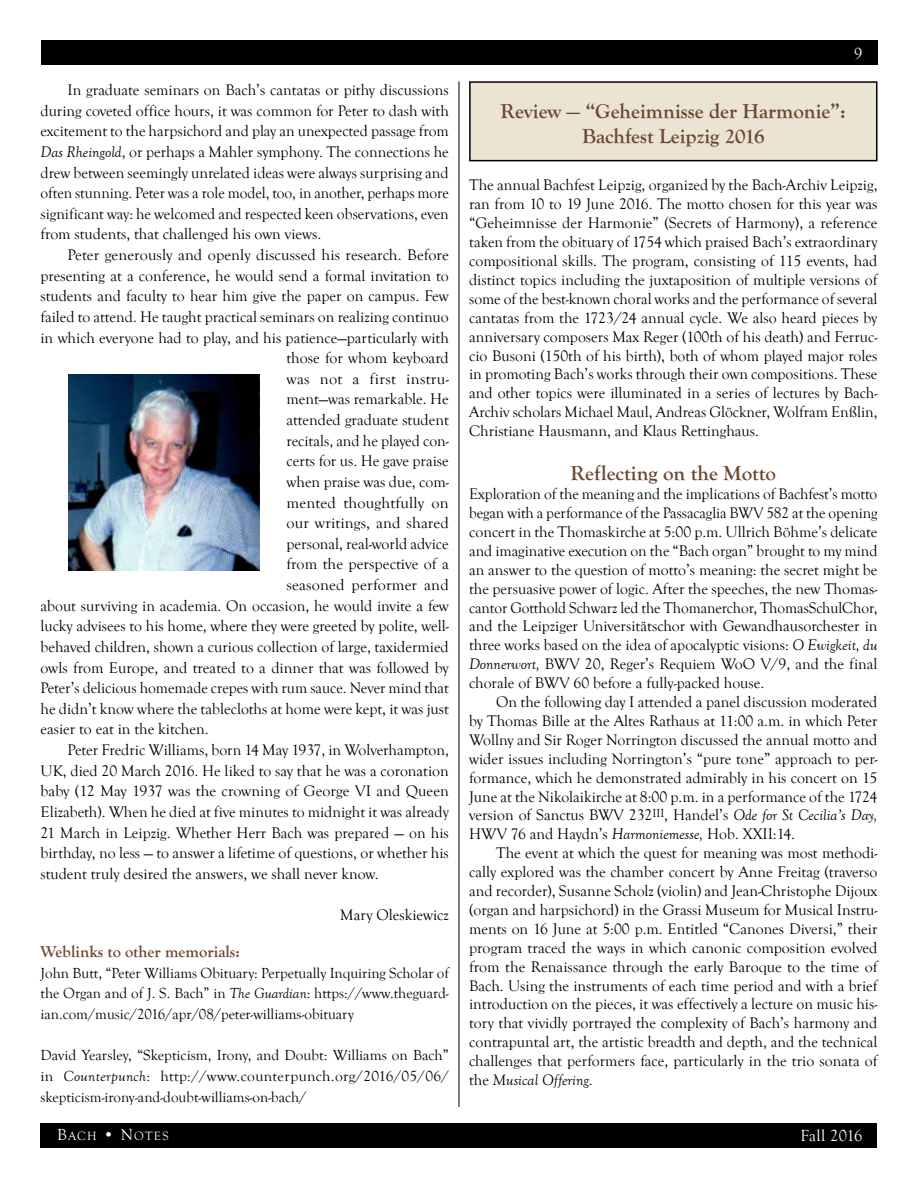
<style>
.page{position:relative;width:918px;height:1188px;background:#fff}
.page>*{position:absolute;margin:0;border:0;box-sizing:border-box;transform-origin:0 0}
.t1{font:700 21px/25.2px "Goudy Old Style T";color:#6b4730;text-align:center}
.t2{font:700 16.5px "Goudy Old Style T";color:#6b4730}
.t3{font:16.5px "Goudy Old Style T";letter-spacing:.015em;color:#fff}
.t4{font:15.75px/18.9px "Goudy Old Style T";color:#000;text-align:justify}
.t5{font:15.75px "Goudy Old Style T";letter-spacing:.02em;color:#000}
.t6{font:15px/20.7px "Goudy Old Style T";color:#000;text-align:justify}
.t7{font:12.3px "Goudy Old Style T";letter-spacing:.1em;color:#fff}
.s1{font-style:italic}
.s2{font-size:16.5px}
</style>
<div class="page">
<div style="left:40px;top:1123px;width:838px;height:25px;background:#000"></div>
<div style="left:41px;top:40px;width:837px;height:25px;background:#000"></div>
<hr style="left:459px;top:81px;width:1px;height:1026px;background:#000">
<div style="left:470px;top:82px;width:407px;height:79px;background:#ebe4d2"></div>
<div style="left:469px;top:81px;width:409px;height:80px;border:2px solid #000"></div>
<img style="left:68px;top:374px;width:191px;height:196px">
<p class="t4" style="left:41px;top:80px;width:410px;line-height:20.7px;text-indent:27px">In graduate seminars on Bach’s cantatas or pithy discussions during coveted office hours, it was common for Peter to dash with excitement to the harpsichord and play an unexpected passage from <span class="s1">Das Rheingold</span>, or perhaps a Mahler symphony. The connections he drew between seemingly unrelated ideas were always surprising and often stunning. Peter was a role model, too, in another, perhaps more significant way: he welcomed and respected keen observations, even from students, that challenged his own views.</p>
<p class="t4" style="left:68px;top:246px;width:383px">Peter generously and openly discussed his research. Before</p>
<p class="t4" style="left:41px;top:266px;width:410px">presenting at a conference, he would send a formal invitation to</p>
<p class="t4" style="left:41px;top:287px;width:410px">students and faculty to hear him give the paper on campus. Few</p>
<p class="t4" style="left:41px;top:308px;width:410px">failed to attend. He taught practical seminars on realizing continuo</p>
<p class="t4" style="left:41px;top:328px;width:410px">in which everyone had to play, and his patience—particularly with</p>
<p class="t4" style="left:286px;top:349px;width:164px">those for whom keyboard</p>
<p class="t5" style="left:286px;top:370px;width:164px">was not a first instru-</p>
<p class="t4" style="left:286px;top:390px;width:164px">ment—was remarkable. He</p>
<p class="t4" style="left:286px;top:411px;width:164px">attended graduate student</p>
<p class="t4" style="left:286px;top:431px;width:164px">recitals, and he played con-</p>
<p class="t4" style="left:286px;top:452px;width:164px">certs for us. He gave praise</p>
<p class="t4" style="left:286px;top:473px;width:164px">when praise was due, com-</p>
<p class="t4" style="left:286px;top:493px;width:164px">mented thoughtfully on</p>
<p class="t4" style="left:286px;top:514px;width:164px">our writings, and shared</p>
<p class="t4" style="left:286px;top:535px;width:164px">personal, real-world advice</p>
<p class="t4" style="left:286px;top:555px;width:164px">from the perspective of a</p>
<p class="t4" style="left:286px;top:576px;width:164px">seasoned performer and</p>
<p class="t4" style="left:41px;top:596px;width:410px">about surviving in academia. On occasion, he would invite a few</p>
<p class="t4" style="left:41px;top:617px;width:410px">lucky advisees to his home, where they were greeted by polite, well-</p>
<p class="t4" style="left:41px;top:638px;width:410px">behaved children, shown a curious collection of large, taxidermied</p>
<p class="t4" style="left:41px;top:658px;width:410px">owls from Europe, and treated to a dinner that was followed by</p>
<p class="t4" style="left:41px;top:679px;width:410px">Peter’s delicious homemade crepes with rum sauce. Never mind that</p>
<p class="t4" style="left:41px;top:700px;width:410px">he didn’t know where the tablecloths at home were kept, it was just</p>
<p class="t4" style="left:41px;top:720px;width:170px">easier to eat in the kitchen.</p>
<p class="t4" style="left:68px;top:741px;width:383px">Peter Fredric Williams, born 14 May 1937, in Wolverhampton,</p>
<p class="t4" style="left:41px;top:761px;width:410px">UK, died 20 March 2016. He liked to say that he was a coronation</p>
<p class="t4" style="left:41px;top:782px;width:410px">baby (12 May 1937 was the crowning of George VI and Queen</p>
<p class="t4" style="left:41px;top:803px;width:410px">Elizabeth). When he died at five minutes to midnight it was already</p>
<p class="t4" style="left:41px;top:823px;width:410px">21 March in Leipzig. Whether Herr Bach was prepared — on his</p>
<p class="t4" style="left:41px;top:844px;width:410px">birthday, no less — to answer a lifetime of questions, or whether his</p>
<p class="t4" style="left:41px;top:865px;width:340px">student truly desired the answers, we shall never know.</p>
<p class="t4" style="left:340px;top:906px;width:110px">Mary Oleskiewicz</p>
<p class="t2" style="left:41px;top:943px;width:201px">Weblinks to other memorials:</p>
<p class="t6" style="left:41px;top:963px;width:410px">John Butt, “Peter Williams Obituary: Perpetually Inquiring Scholar of the Organ and of J. S. Bach” in <span class="s1">The Guardian</span>: https://www.theguard&shy;ian.com/music/2016/apr/08/peter-williams-obituary</p>
<p class="t6" style="left:41px;top:1045px;width:410px">David Yearsley, “Skepticism, Irony, and Doubt: Williams on Bach” in <span class="s1">Counterpunch</span>: http://www.counterpunch.org/2016/05/06/ skepticism-irony-and-doubt-williams-on-bach/</p>
<p class="t3" style="left:854px;top:44px;width:10px">9</p>
<h1 class="t1" style="left:501px;top:99px;width:347px">Review — “Geheimnisse der Harmonie”:<br>Bachfest Leipzig 2016</h1>
<p class="t4" style="left:469px;top:176px;width:410px">The annual Bachfest Leipzig, organized by the Bach-Archiv Leipzig, ran from 10 to 19 June 2016. The motto chosen for this year was “Geheimnisse der Harmonie” (Secrets of Harmony), a reference taken from the obituary of 1754 which praised Bach’s extraordinary compositional skills. The program, consisting of 115 events, had distinct topics including the juxtaposition of multiple versions of some of the best-known choral works and the performance of several cantatas from the 1723/24 annual cycle. We also heard pieces by anniversary composers Max Reger (100th of his death) and Ferruc&shy;cio Busoni (150th of his birth), both of whom played major roles in promoting Bach’s works through their own compositions. These and other topics were illuminated in a series of lectures by Bach-Archiv scholars Michael Maul, Andreas Glöckner, Wolfram Enßlin, Christiane Hausmann, and Klaus Rettinghaus.</p>
<h1 class="t1" style="left:571px;top:461px;width:207px">Reflecting on the Motto</h1>
<p class="t4" style="left:469px;top:485px;width:410px">Exploration of the meaning and the implications of Bachfest’s motto began with a performance of the Passacaglia BWV 582 at the opening concert in the Thomaskirche at 5:00 p.m. Ullrich Böhme’s delicate and imaginative execution on the “Bach organ” brought to my mind an answer to the question of motto’s meaning: the secret might be the persuasive power of logic. After the speeches, the new Thomas&shy;cantor Gotthold Schwarz led the Thomanerchor, ThomasSchulChor, and the Leipziger Universitätschor with Gewandhausorchester in three works based on the idea of apocalyptic visions: <span class="s1">O Ewigkeit, du Donnerwort,</span> BWV 20, Reger’s Requiem WoO V/9, and the final chorale of BWV 60 before a fully-packed house.</p>
<p class="t4" style="left:469px;top:693px;width:410px;text-indent:27px">On the following day I attended a panel discussion moderated by Thomas Bille at the Altes Rathaus at 11:00 a.m. in which Peter Wollny and Sir Roger Norrington discussed the annual motto and wider issues including Norrington’s “pure tone” approach to per&shy;formance, which he demonstrated admirably in his concert on 15<br>June at the Nikolaikirche at 8:00 p.m. in a performance of the 1724 version of Sanctus BWV 232<sup>III</sup>, Handel’s <span class="s1">Ode for St Cecilia’s Day, </span>HWV 76 and Haydn’s <span class="s1">Harmoniemesse,</span> Hob. XXII:14.</p>
<p class="t4" style="left:469px;top:844px;width:410px;text-indent:27px">The event at which the quest for meaning was most methodi&shy;cally explored was the chamber concert by Anne Freitag (traverso and recorder), Susanne Scholz (violin) and Jean-Christophe Dijoux (organ and harpsichord) in the Grassi Museum for Musical Instru&shy;ments on 16 June at 5:00 p.m. Entitled “Canones Diversi,” their program traced the ways in which canonic composition evolved from the Renaissance through the early Baroque to the time of Bach. Using the instruments of each time period and with a brief introduction on the pieces, it was effectively a lecture on music his&shy;tory that vividly portrayed the complexity of Bach’s harmony and contrapuntal art, the artistic breadth and depth, and the technical challenges that performers face, particularly in the trio sonata of the <span class="s1">Musical Offering</span>.</p>
<p class="t7" style="left:57px;top:1130px;width:113px"><span class="s2">B</span>ACH <span class="s2">• N</span>OTES</p>
<p class="t3" style="left:800px;top:1127px;width:64px">Fall 2016</p>
</div>
